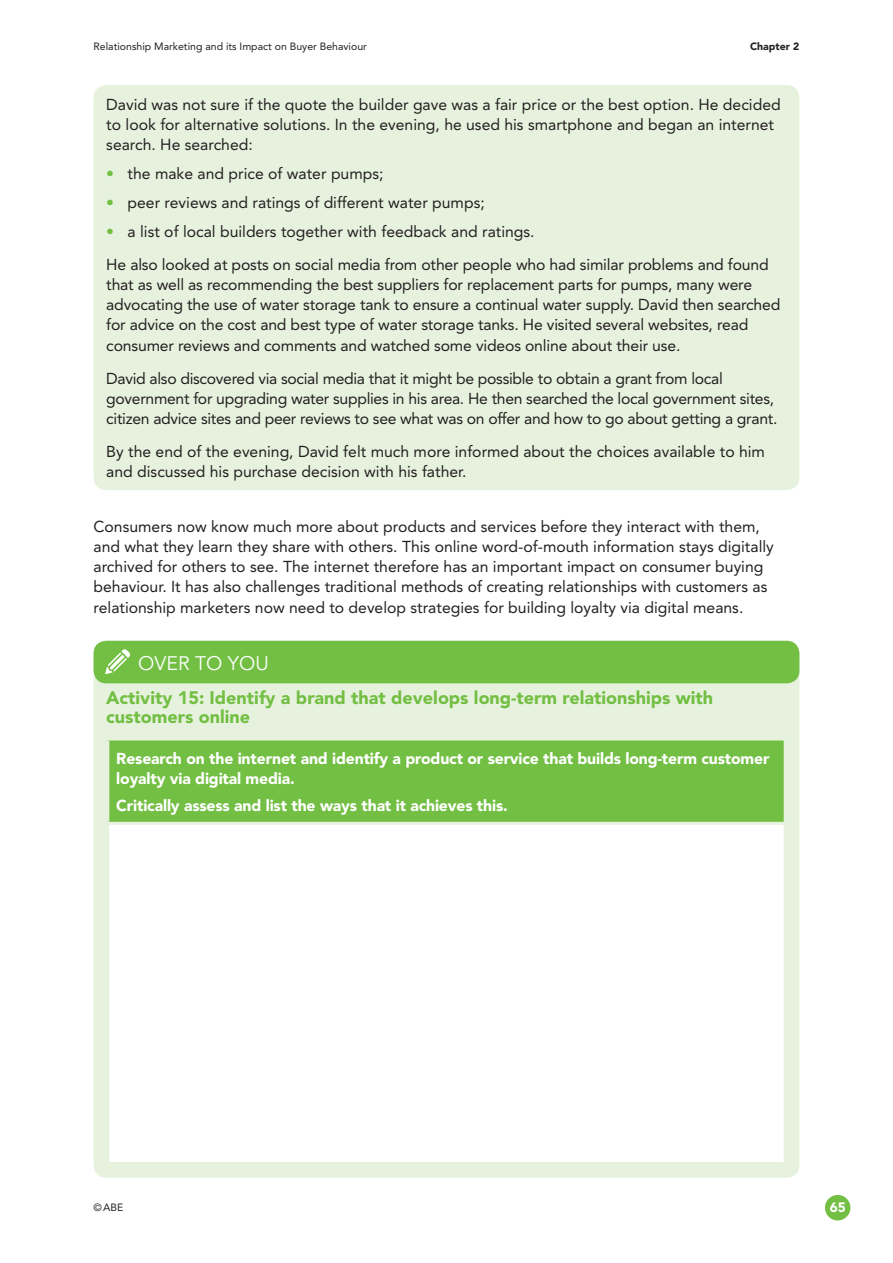
<style>
.page{position:relative;width:893px;height:1263px;background:#fff}
.page>*{position:absolute;margin:0;border:0;box-sizing:border-box;transform-origin:0 0}
.t1{font:19.5px "Avenir LT Std";color:#fff}
.t2{font:900 18px/18.8px "Avenir LT Std";color:#72bf43}
.t3{font:15.75px/20.2px "Avenir LT Std";color:#231f20}
.t4{font:15.75px/20.2px "Avenir LT Std";letter-spacing:-.02em;color:#231f20}
.t5{font:900 15.75px/20.2px "Avenir LT Std";letter-spacing:-.01em;color:#fff}
.t6{font:900 13.5px "Avenir LT Std";color:#fff}
.t7{font:10.5px "Avenir LT Std";color:#231f20}
.t8{font:900 10.5px "Avenir LT Std";color:#231f20}
.s1{color:#72bf43}
</style>
<div class="page">
<div style="left:825px;top:1195px;width:25px;height:25px;background:#72bf43;border-radius:50%"></div>
<div style="left:94px;top:85px;width:705px;height:405px;background:#e7f2de;border-radius:13px"></div>
<div style="left:94px;top:640px;width:705px;height:538px;background:#e7f2de;border-radius:13px"></div>
<div style="left:108px;top:739px;width:677px;height:84px;background:#72bf43"></div>
<div style="left:108px;top:823px;width:677px;height:340px;background:#fff"></div>
<hr style="left:106px;top:737px;width:681px;height:3px;background:#e7f2de">
<hr style="left:106px;top:740px;width:3px;height:82px;background:#e7f2de">
<hr style="left:784px;top:740px;width:3px;height:82px;background:#e7f2de">
<hr style="left:106px;top:822px;width:681px;height:3px;background:#e7f2de">
<hr style="left:106px;top:1162px;width:681px;height:3px;background:#e7f2de">
<hr style="left:106px;top:825px;width:3px;height:337px;background:#e7f2de">
<hr style="left:784px;top:825px;width:3px;height:337px;background:#e7f2de">
<div style="left:94px;top:641px;width:705px;height:42px;background:#72bf43;border-radius:13px"></div>
<svg style="left:105px;top:649px;width:25px;height:25px"></svg>
<p class="t7" style="left:94px;top:41px;width:275px">Relationship Marketing and its Impact on Buyer Behaviour</p>
<p class="t8" style="left:750px;top:40px;width:51px">Chapter 2</p>
<p class="t3" style="left:106px;top:94px;width:676px">David was not sure if the quote the builder gave was a fair price or the best option. He decided to look for alternative solutions. In the evening, he used his smartphone and began an internet search. He searched:</p>
<p class="t3" style="left:106px;top:164px;width:279px"><span class="s1">•</span> the make and price of water pumps;</p>
<p class="t3" style="left:106px;top:192px;width:380px"><span class="s1">•</span> peer reviews and ratings of different water pumps;</p>
<p class="t3" style="left:106px;top:215px;width:664px;line-height:33px"><span class="s1">•</span> a list of local builders together with feedback and ratings.<br>He also looked at posts on social media from other people who had similar problems and found</p>
<p class="t3" style="left:106px;top:274px;width:676px">that as well as recommending the best suppliers for replacement parts for pumps, many were advocating the use of water storage tank to ensure a continual water supply. David then searched for advice on the cost and best type of water storage tanks. He visited several websites, read consumer reviews and comments and watched some videos online about their use.</p>
<p class="t4" style="left:106px;top:368px;width:673px">David also discovered via social media that it might be possible to obtain a grant from local government for upgrading water supplies in his area. He then searched the local government sites, citizen advice sites and peer reviews to see what was on offer and how to go about getting a grant.</p>
<p class="t3" style="left:106px;top:442px;width:660px">By the end of the evening, David felt much more informed about the choices available to him and discussed his purchase decision with his father.</p>
<p class="t3" style="left:94px;top:516px;width:682px">Consumers now know much more about products and services before they interact with them, and what they learn they share with others. This online word-of-mouth information stays digitally archived for others to see. The internet therefore has an important impact on consumer buying behaviour. It has also challenges traditional methods of creating relationships with customers as relationship marketers now need to develop strategies for building loyalty via digital means.</p>
<p class="t1" style="left:138px;top:652px;width:132px">OVER TO YO U</p>
<p class="t2" style="left:106px;top:688px;width:608px">Activity 15: Identify a brand that develops long-term relationships with customers online</p>
<p class="t5" style="left:116px;top:748px;width:655px">Research on the internet and identify a product or service that builds long-term customer loyalty via digital media.</p>
<p class="t5" style="left:116px;top:795px;width:393px">Critically assess and list the ways that it achieves this.</p>
<p class="t7" style="left:94px;top:1202px;width:31px">©ABE</p>
<p class="t6" style="left:830px;top:1199px;width:17px">65</p>
</div>
